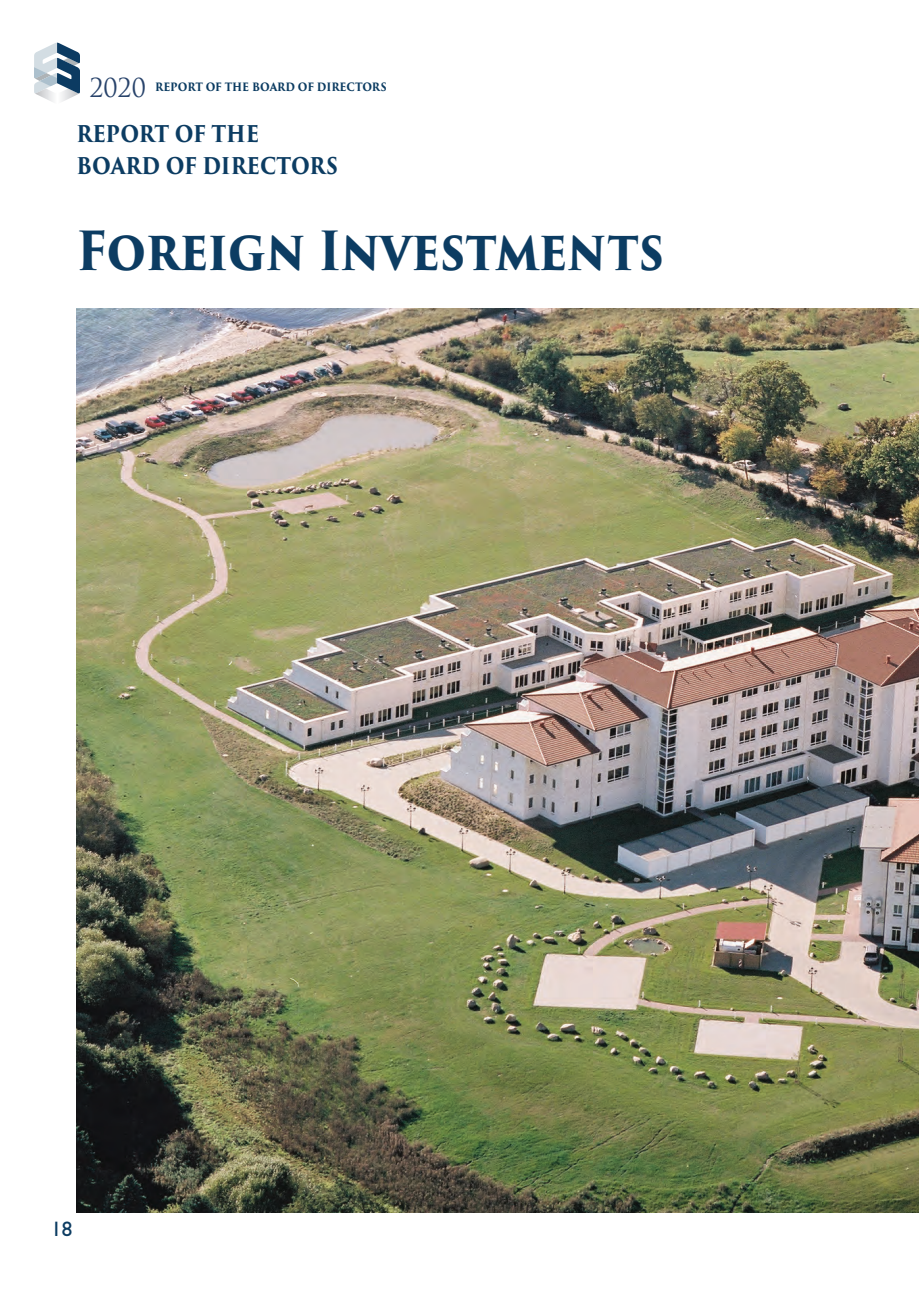
<style>
.page{position:relative;width:919px;height:1289px;background:#fff}
.page>*{position:absolute;margin:0;border:0;box-sizing:border-box;transform-origin:0 0}
.U26{font:700 52.5px "Trajan Pro 3";letter-spacing:-.005em;color:#0c3c62;scale:.88 1}
.t1{font:25.5px "Trajan Pro";color:#28436b}
.U26-2{font:700 22.5px "Trajan Pro 3";letter-spacing:-.005em;color:#0c3c62;scale:.88 1}
.t2{font:21px "Gill Sans Std";color:#0c3c62}
.t3{font:700 11.25px "Trajan Pro 3";letter-spacing:-.005em;color:#0c3c62;scale:.91 1}
</style>
<div class="page">
<svg style="left:34px;top:43px;width:46px;height:59px"></svg>
<img style="left:77px;top:309px;width:841px;height:903px">
<p class="t1" style="left:89px;top:71px;width:58px">2020</p>
<p class="t3" style="left:155px;top:78px;width:256px">REPORT OF THE BOARD OF DIRECTORS</p>
<p class="U26-2" style="left:77px;top:117px;width:209px">REPORT OF THE</p>
<p class="U26-2" style="left:77px;top:149px;width:298px">BOARD OF DIRECTORS</p>
<p class="U26" style="left:77px;top:212px;width:668px">Foreign Investments</p>
<p class="t2" style="left:51px;top:1216px;width:22px">18</p>
</div>
